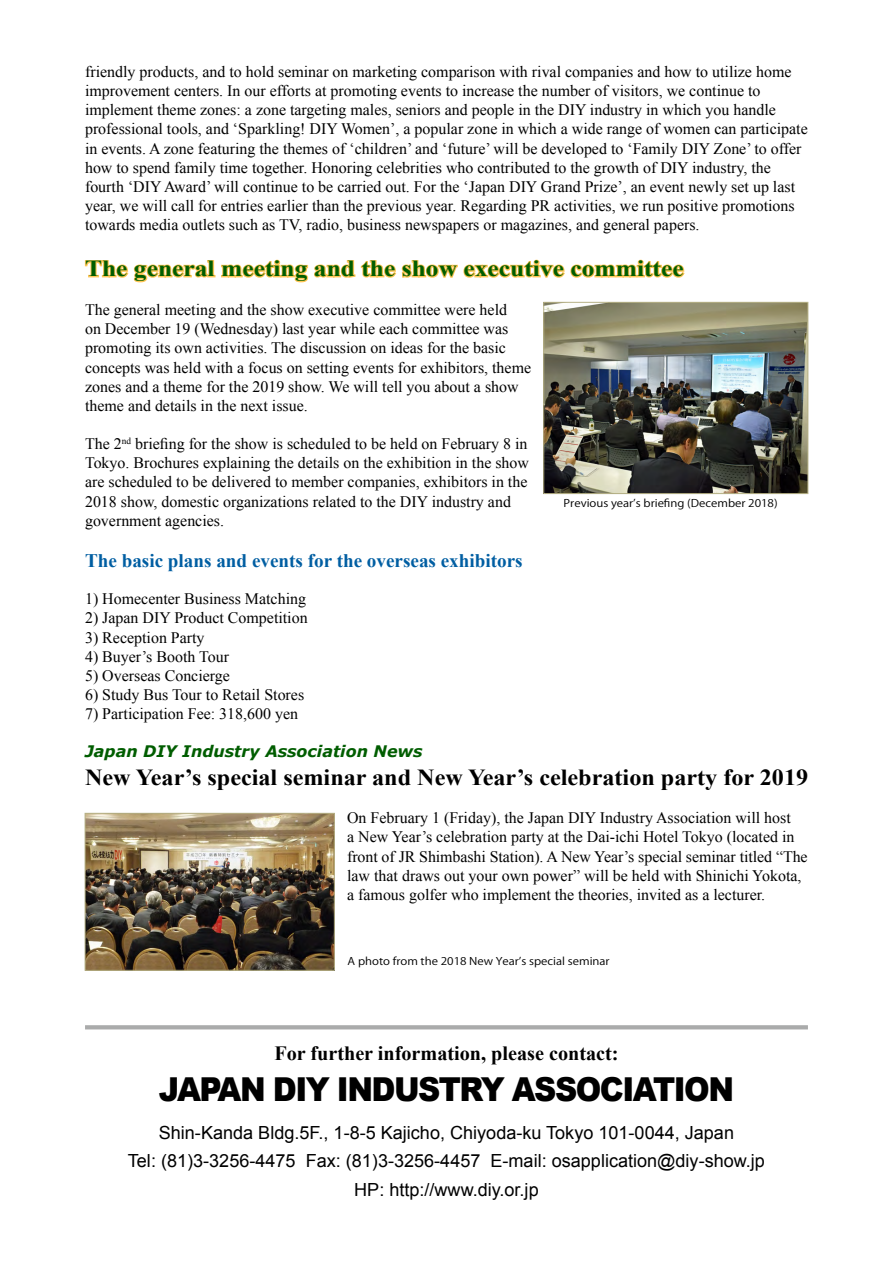
<style>
.page{position:relative;width:893px;height:1263px;background:#fff}
.page>*{position:absolute;margin:0;border:0;box-sizing:border-box;transform-origin:0 0}
.t1{font:900 33px "Arial";letter-spacing:-.05em;color:#000;scale:.93 1}
.t2{font:700 22.95px "Times New Roman";color:#000;scale:1.06 1}
.t3{font:700 22.95px "Times New Roman";color:#005d00;scale:1.11 1}
.t4{font:700 20.25px "Times New Roman";color:#000}
.t5{font:700 19.2px "Times New Roman";color:#005ea2}
.t6{font:18px/28.7px "Arial";color:#000;text-align:center}
.t7{font:15.9px/19.2px "Times New Roman";color:#000}
.t8{font:italic 700 15.9px "Verdana";color:#005d00}
.t9{font:10.5px "Koz Go Pr 6 N";color:#000;scale:1.11 1}
</style>
<div class="page">
<svg style="left:85px;top:1025px;width:723px;height:4px;fill:#aaabab"></svg>
<svg style="left:84px;top:259px;width:601px;height:24px"></svg>
<img style="left:546px;top:304px;width:260px;height:188px">
<div style="left:544px;top:302px;width:264px;height:192px;border:1px solid #b6b186"></div>
<img style="left:87px;top:815px;width:245px;height:153px">
<div style="left:85px;top:813px;width:249px;height:157px;border:1px solid #b6b186"></div>
<p class="t7" style="left:85px;top:62px;width:724px">friendly products, and to hold seminar on marketing comparison with rival companies and how to utilize home improvement centers. In our efforts at promoting events to increase the number of visitors, we continue to implement theme zones: a zone targeting males, seniors and people in the DIY industry in which you handle professional tools, and ‘Sparkling! DIY Women’, a popular zone in which a wide range of women can participate in events. A zone featuring the themes of ‘children’ and ‘future’ will be developed to ‘Family DIY Zone’ to offer how to spend family time together. Honoring celebrities who contributed to the growth of DIY industry, the fourth ‘DIY Award’ will continue to be carried out. For the ‘Japan DIY Grand Prize’, an event newly set up last year, we will call for entries earlier than the previous year. Regarding PR activities, we run positive promotions towards media outlets such as TV, radio, business newspapers or magazines, and general papers.</p>
<h2 class="t3" style="left:85px;top:253px;width:541px">The general meeting and the show executive committee</h2>
<p class="t7" style="left:85px;top:300px;width:448px">The general meeting and the show executive committee were held<br>on December 19 (Wednesday) last year while each committee was promoting its own activities. The discussion on ideas for the basic concepts was held with a focus on setting events for exhibitors, theme zones and a theme for the 2019 show. We will tell you about a show theme and details in the next issue.</p>
<p class="t7" style="left:85px;top:434px;width:445px">The 2<sup>nd</sup> briefing for the show is scheduled to be held on February 8 in Tokyo. Brochures explaining the details on the exhibition in the show are scheduled to be delivered to member companies, exhibitors in the 2018 show, domestic organizations related to the DIY industry and government agencies.</p>
<p class="t5" style="left:85px;top:547px;width:439px">The basic plans and events for the overseas exhibitors</p>
<p class="t7" style="left:85px;top:589px;width:222px">1) Homecenter Business Matching</p>
<p class="t7" style="left:85px;top:608px;width:224px">2) Japan DIY Product Competition</p>
<p class="t7" style="left:85px;top:627px;width:121px">3) Reception Party</p>
<p class="t7" style="left:85px;top:647px;width:146px">4) Buyer’s Booth Tour</p>
<p class="t7" style="left:85px;top:666px;width:146px">5) Overseas Concierge</p>
<p class="t7" style="left:85px;top:685px;width:221px">6) Study Bus Tour to Retail Stores</p>
<p class="t7" style="left:85px;top:704px;width:215px">7) Participation Fee: 318,600 yen</p>
<p class="t8" style="left:85px;top:740px;width:339px">Japan DIY Industry Association News</p>
<h2 class="t2" style="left:85px;top:761px;width:684px">New Year’s special seminar and New Year’s celebration party for 2019</h2>
<p class="t7" style="left:347px;top:808px;width:462px">On February 1 (Friday), the Japan DIY Industry Association will host<br>a New Year’s celebration party at the Dai-ichi Hotel Tokyo (located in front of JR Shimbashi Station). A New Year’s special seminar titled “The law that draws out your own power” will be held with Shinichi Yokota, a famous golfer who implement the theories, invited as a lecturer.</p>
<p class="t9" style="left:564px;top:497px;width:194px">Previous year’s briefing (December 2018)</p>
<p class="t9" style="left:348px;top:955px;width:238px">A photo from the 2018 New Year’s special seminar</p>
<p class="t4" style="left:274px;top:1039px;width:346px">For further information, please contact:</p>
<h1 class="t1" style="left:159px;top:1065px;width:620px">JAPAN DIY INDUSTRY ASSOCIATION</h1>
<p class="t6" style="left:128px;top:1118px;width:639px">Shin-Kanda Bldg.5F., 1-8-5 Kajicho, Chiyoda-ku Tokyo 101-0044, Japan<br>Tel: (81)3-3256-4475 Fax: (81)3-3256-4457 E-mail: osapplication@diy-show.jp<br>HP: http://www.diy.or.jp</p>
</div>
